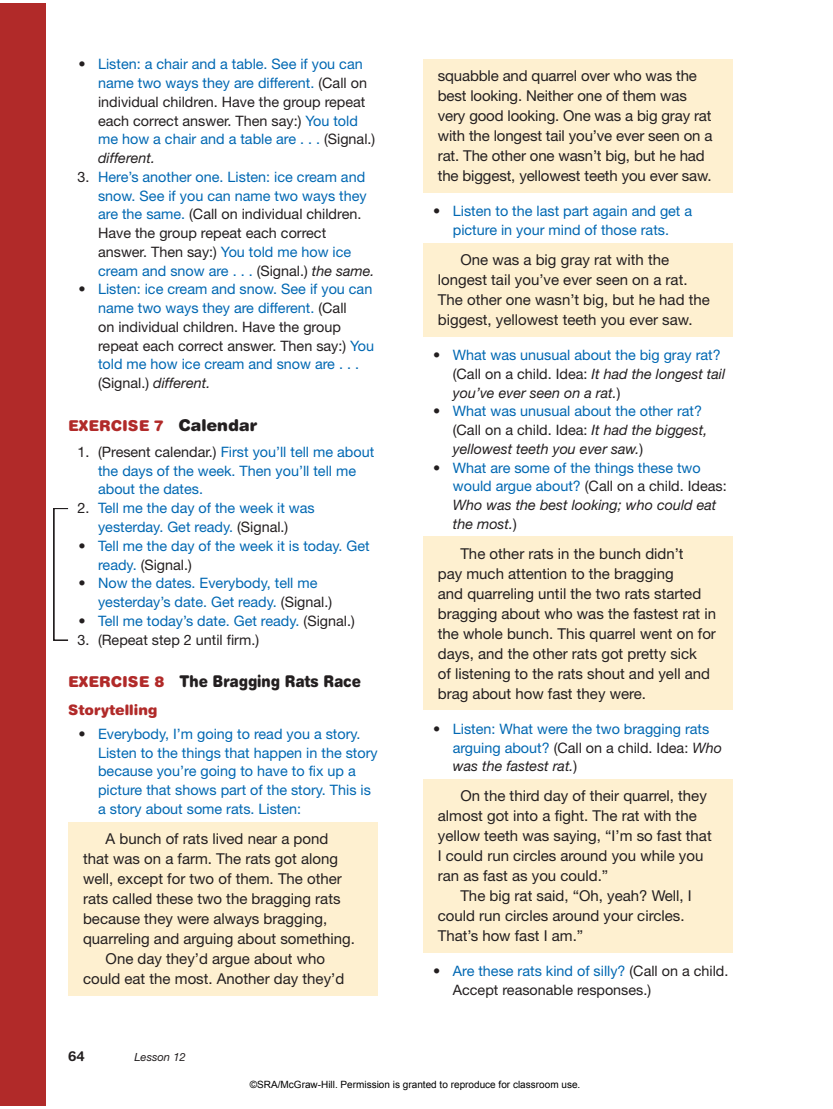
<style>
.page{position:relative;width:833px;height:1109px;background:#fff}
.page>*{position:absolute;margin:0;border:0;box-sizing:border-box;transform-origin:0 0}
.t1{font:900 16.25px "Helvetica Rounded LT Std";color:#231f20;scale:.85 1}
.t2{font:15px/20px "Helvetica Neue LT Std";color:#231f20}
.t3{font:900 15px "Helvetica Rounded LT Std";color:#b12a29}
.t4{font:14.38px/18.8px "Helvetica Neue LT Std";color:#0168b3}
.t5{font:italic 14.38px/18.8px "Helvetica Neue LT Std";color:#231f20}
.t6{font:14.38px/18.8px "Helvetica Neue LT Std";color:#231f20}
.t7{font:900 14.38px "Helvetica Rounded LT Std";color:#b12a29}
.t8{font:700 13.75px "Helvetica Rounded LT Std";color:#231f20}
.t9{font:italic 11.25px "Helvetica Neue LT Std";color:#231f20}
.t10{font:10px "Arial";color:#000}
.s1{color:#231f20}
.s2{font-style:italic;color:#231f20}
.s3{font-size:16.25px;color:#231f20}
.s4{font-size:15px;color:#b12a29}
.s5{font-style:normal}
.s6{font-style:normal;color:#0168b3}
.s7{color:#0168b3}
</style>
<div class="page">
<div style="left:0;top:3px;width:45px;height:1102px;background:#b12a29"></div>
<svg style="left:53px;top:508px;width:16px;height:133px"></svg>
<div style="left:422px;top:243px;width:310px;height:93px;background:#fef0d0"></div>
<div style="left:422px;top:537px;width:310px;height:173px;background:#fef0d0"></div>
<div style="left:422px;top:779px;width:310px;height:173px;background:#fef0d0"></div>
<div style="left:422px;top:59px;width:310px;height:133px;background:#fef0d0"></div>
<div style="left:68px;top:822px;width:309px;height:173px;background:#fef0d0"></div>
<p class="t4" style="left:98px;top:56px;width:278px;text-indent:-20px"><span class="s1">•</span> Listen: a chair and a table. See if you can name two ways they are different. <span class="s1">(Call on individual children. Have the group repeat each correct answer. Then say:)</span> You told me how a chair and a table are . . . <span class="s1">(Signal.) </span><span class="s2">different.</span></p>
<p class="t4" style="left:98px;top:169px;width:278px;text-indent:-20px"><span class="s1">3.</span> Here’s another one. Listen: ice cream and snow. See if you can name two ways they are the same. <span class="s1">(Call on individual children.<br>Have the group repeat each correct answer. Then say:)</span> You told me how ice cream and snow are . . . <span class="s1">(Signal.)</span> <span class="s2">the same.</span></p>
<p class="t4" style="left:98px;top:281px;width:277px;text-indent:-20px"><span class="s1">•</span> Listen: ice cream and snow. See if you can name two ways they are different. <span class="s1">(Call<br>on individual children. Have the group repeat each correct answer. Then say:)</span> You told me how ice cream and snow are . . . <span class="s1">(Signal.)</span> <span class="s2">different.</span></p>
<p class="t3" style="left:68px;top:419px;width:191px">EXERCISE 7 <span class="s3">Calendar</span></p>
<p class="t4" style="left:98px;top:444px;width:277px;text-indent:-20px"><span class="s1">1. (Present calendar.)</span> First you’ll tell me about the days of the week. Then you’ll tell me about the dates.</p>
<p class="t4" style="left:77px;top:500px;width:238px;text-align:center"><span class="s1">2.</span> Tell me the day of the week it was yesterday. Get ready. <span class="s1">(Signal.)</span></p>
<p class="t4" style="left:98px;top:538px;width:273px;text-indent:-20px"><span class="s1">•</span> Tell me the day of the week it is today. Get ready. <span class="s1">(Signal.)</span></p>
<p class="t4" style="left:98px;top:575px;width:235px;text-indent:-20px"><span class="s1">•</span> Now the dates. Everybody, tell me yesterday’s date. Get ready. <span class="s1">(Signal.)</span></p>
<p class="t4" style="left:78px;top:613px;width:278px"><span class="s1">•</span> Tell me today’s date. Get ready. <span class="s1">(Signal.)</span></p>
<p class="t6" style="left:77px;top:631px;width:183px">3. (Repeat step 2 until firm.)</p>
<p class="t1" style="left:68px;top:675px;width:346px"><span class="s4">EXERCISE 8</span> The Bragging Rats Race</p>
<p class="t7" style="left:68px;top:704px;width:91px">Storytelling</p>
<p class="t4" style="left:98px;top:726px;width:281px;text-indent:-20px"><span class="s1">•</span> Everybody, I’m going to read you a story.<br>Listen to the things that happen in the story because you’re going to have to fix up a picture that shows part of the story. This is a story about some rats. Listen:</p>
<p class="t2" style="left:105px;top:830px;width:224px">A bunch of rats lived near a pond</p>
<p class="t2" style="left:83px;top:850px;width:256px">that was on a farm. The rats got along</p>
<p class="t2" style="left:83px;top:870px;width:260px">well, except for two of them. The other</p>
<p class="t2" style="left:83px;top:890px;width:259px">rats called these two the bragging rats</p>
<p class="t2" style="left:83px;top:910px;width:245px">because they were always bragging,</p>
<p class="t2" style="left:83px;top:930px;width:273px">quarreling and arguing about something.</p>
<p class="t2" style="left:105px;top:950px;width:221px">One day they’d argue about who</p>
<p class="t2" style="left:83px;top:970px;width:262px">could eat the most. Another day they’d</p>
<p class="t8" style="left:68px;top:1050px;width:18px">64</p>
<p class="t9" style="left:134px;top:1052px;width:53px">Lesson 12</p>
<p class="t2" style="left:437px;top:67px;width:276px">squabble and quarrel over who was the best looking. Neither one of them was very good looking. One was a big gray rat with the longest tail you’ve ever seen on a rat. The other one wasn’t big, but he had the biggest, yellowest teeth you ever saw.</p>
<p class="t4" style="left:433px;top:203px;width:260px;text-align:center"><span class="s1">•</span> Listen to the last part again and get a picture in your mind of those rats.</p>
<p class="t2" style="left:437px;top:251px;width:273px;text-indent:22px">One was a big gray rat with the longest tail you’ve ever seen on a rat.<br>The other one wasn’t big, but he had the biggest, yellowest teeth you ever saw.</p>
<p class="t5" style="left:452px;top:347px;width:274px;text-indent:-20px"><span class="s5">•</span> <span class="s6">What was unusual about the big gray rat? </span><span class="s5">(Call on a child. Idea:</span> It had the longest tail you’ve ever seen on a rat.<span class="s5">)</span></p>
<p class="t5" style="left:452px;top:403px;width:256px;text-indent:-20px"><span class="s5">•</span> <span class="s6">What was unusual about the other rat? </span><span class="s5">(Call on a child. Idea:</span> It had the biggest, yellowest teeth you ever saw.<span class="s5">)</span></p>
<p class="t4" style="left:452px;top:459px;width:275px;text-indent:-20px"><span class="s1">•</span> What are some of the things these two would argue about? <span class="s1">(Call on a child. Ideas:<br></span><span class="s2">Who was the best looking; who could eat the most.</span><span class="s1">)</span></p>
<p class="t2" style="left:437px;top:545px;width:280px;text-indent:22px">The other rats in the bunch didn’t<br>pay much attention to the bragging<br>and quarreling until the two rats started bragging about who was the fastest rat in the whole bunch. This quarrel went on for days, and the other rats got pretty sick<br>of listening to the rats shout and yell and brag about how fast they were.</p>
<p class="t4" style="left:452px;top:721px;width:270px;text-indent:-20px"><span class="s1">•</span> Listen: What were the two bragging rats arguing about? <span class="s1">(Call on a child. Idea:</span> <span class="s2">Who was the fastest rat.</span><span class="s1">)</span></p>
<p class="t2" style="left:460px;top:787px;width:248px">On the third day of their quarrel, they</p>
<p class="t2" style="left:437px;top:807px;width:260px">almost got into a fight. The rat with the</p>
<p class="t2" style="left:437px;top:827px;width:275px">yellow teeth was saying, “I’m so fast that</p>
<p class="t2" style="left:437px;top:847px;width:267px">I could run circles around you while you</p>
<p class="t2" style="left:437px;top:867px;width:172px">ran as fast as you could.”</p>
<p class="t2" style="left:460px;top:887px;width:233px">The big rat said, “Oh, yeah? Well, I</p>
<p class="t2" style="left:437px;top:907px;width:248px">could run circles around your circles.</p>
<p class="t2" style="left:437px;top:927px;width:147px">That’s how fast I am.”</p>
<p class="t6" style="left:452px;top:963px;width:277px;text-indent:-20px">• <span class="s7">Are these rats kind of silly?</span> (Call on a child.<br>Accept reasonable responses.)</p>
<p class="t10" style="left:250px;top:1077px;width:332px">©SRA/McGraw-Hill. Permission is granted to reproduce for classroom use.</p>
</div>
